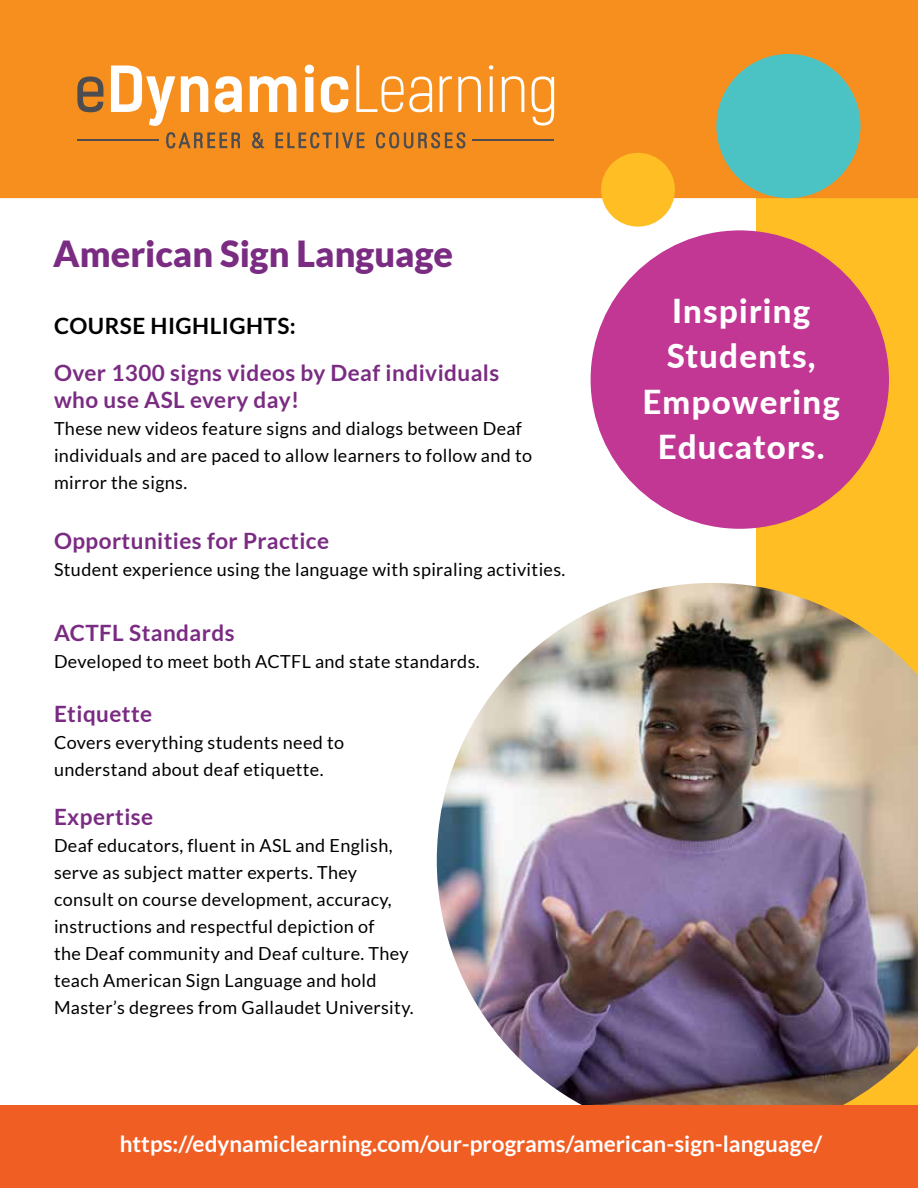
<style>
.page{position:relative;width:918px;height:1188px;background:#fff}
.page>*{position:absolute;margin:0;border:0;box-sizing:border-box;transform-origin:0 0}
.t1{font:900 36px "Lato";color:#7a2b82}
.t2{font:800 33px/45.6px "Lato";letter-spacing:.04em;color:#fff;text-align:center}
.t3{font:700 22.5px/27px "Lato";letter-spacing:.02em;color:#7a2b82}
.t4{font:700 22.5px "Lato";color:#fff}
.t5{font:700 22.5px "Lato";letter-spacing:.02em;color:#000}
.t6{font:18px/27px "Lato";letter-spacing:.02em;color:#000}
</style>
<div class="page">
<div style="left:756px;top:67px;width:162px;height:1054px;background:#febe24"></div>
<div style="left:0;top:0;width:918px;height:198px;background:#f78f1f"></div>
<div style="left:716px;top:54px;width:145px;height:144px;background:#4bc2c3;border-radius:50%"></div>
<img style="left:437px;top:583px;width:481px;height:522px">
<div style="left:0;top:1105px;width:918px;height:83px;background:#f15e24"></div>
<div style="left:591px;top:230px;width:298px;height:299px;background:#c23694;border-radius:50%"></div>
<div style="left:601px;top:153px;width:74px;height:74px;background:#febe24;border-radius:50%"></div>
<svg style="left:77px;top:76px;width:26px;height:36px"></svg>
<svg style="left:250px;top:76px;width:46px;height:36px"></svg>
<svg style="left:305px;top:63px;width:9px;height:49px"></svg>
<svg style="left:321px;top:76px;width:27px;height:37px"></svg>
<svg style="left:356px;top:65px;width:76px;height:47px;background:#f8a64e"></svg>
<svg style="left:440px;top:76px;width:12px;height:36px"></svg>
<svg style="left:458px;top:76px;width:23px;height:36px"></svg>
<svg style="left:489px;top:65px;width:4px;height:47px"></svg>
<svg style="left:502px;top:76px;width:22px;height:36px"></svg>
<svg style="left:532px;top:76px;width:22px;height:50px"></svg>
<svg style="left:111px;top:66px;width:131px;height:83px"></svg>
<svg style="left:252px;top:132px;width:13px;height:17px"></svg>
<svg style="left:275px;top:132px;width:90px;height:20px;background:#c87d2b"></svg>
<svg style="left:375px;top:132px;width:91px;height:17px;background:#bb772f"></svg>
<hr style="left:77px;top:139px;width:82px;height:2px;background:#4d4d4f">
<hr style="left:473px;top:139px;width:81px;height:2px;background:#4d4d4f">
<h1 class="t1" style="left:53px;top:233px;width:401px">American Sign Language</h1>
<p class="t5" style="left:54px;top:313px;width:243px">COURSE HIGHLIGHTS:</p>
<p class="t3" style="left:54px;top:359px;width:447px">Over 1300 signs videos by Deaf individuals who use ASL every day!</p>
<p class="t6" style="left:54px;top:415px;width:480px">These new videos feature signs and dialogs between Deaf individuals and are paced to allow learners to follow and to mirror the signs.</p>
<p class="t3" style="left:54px;top:527px;width:277px">Opportunities for Practice</p>
<p class="t6" style="left:54px;top:556px;width:513px">Student experience using the language with spiraling activities.</p>
<p class="t3" style="left:54px;top:619px;width:182px">ACTFL Standards</p>
<p class="t6" style="left:54px;top:648px;width:427px">Developed to meet both ACTFL and state standards.</p>
<p class="t3" style="left:54px;top:700px;width:100px">Etiquette</p>
<p class="t6" style="left:54px;top:729px;width:292px">Covers everything students need to understand about deaf etiquette.</p>
<p class="t3" style="left:54px;top:803px;width:101px">Expertise</p>
<p class="t6" style="left:54px;top:832px;width:361px">Deaf educators, fluent in ASL and English, serve as subject matter experts. They consult on course development, accuracy, instructions and respectful depiction of<br>the Deaf community and Deaf culture. They teach American Sign Language and hold Master’s degrees from Gallaudet University.</p>
<h2 class="t2" style="left:643px;top:286px;width:199px">Inspiring<br>Students,<br>Empowering<br>Educators.</h2>
<p class="t4" style="left:120px;top:1131px;width:704px">https://edynamiclearning.com/our-programs/american-sign-language/</p>
</div>
